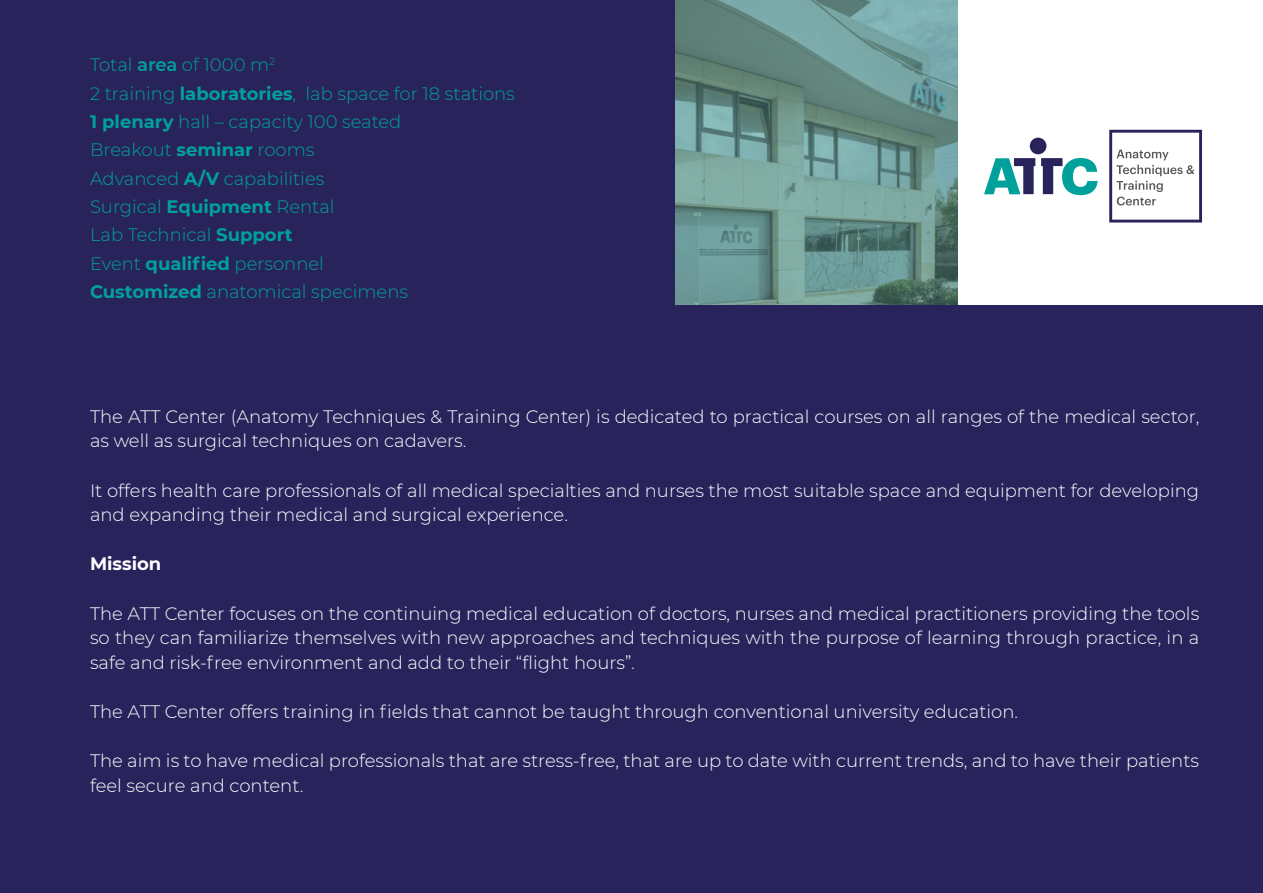
<style>
.page{position:relative;width:1263px;height:893px;background:#29235c}
.page>*{position:absolute;margin:0;border:0;box-sizing:border-box;transform-origin:0 0}
.t1{font:300 18px/24.6px "Montserrat";color:#fff}
.t2{font:300 18px "Montserrat";color:#00a19a}
.t3{font:700 18px "Montserrat";color:#fff}
.s1{font-weight:600}
.s2{font-weight:700}
</style>
<div class="page">
<div style="left:675px;top:0;width:588px;height:305px;background:#fff"></div>
<svg style="left:675px;top:0;width:283px;height:305px"></svg>
<svg style="left:984px;top:158px;width:51px;height:36px"></svg>
<svg style="left:1041px;top:158px;width:57px;height:37px"></svg>
<svg style="left:1109px;top:130px;width:93px;height:93px"></svg>
<div style="left:1030px;top:138px;width:16px;height:16px;background:#29235c;border-radius:50%"></div>
<p class="t2" style="left:90px;top:53px;width:187px">Total <span class="s1">area</span> of 1000 m<sup>2</sup></p>
<p class="t2" style="left:90px;top:81px;width:426px">2 training <span class="s2">laboratories</span>, lab space for 18 stations</p>
<p class="t2" style="left:90px;top:109px;width:313px"><span class="s2">1 plenary</span> hall – capacity 100 seated</p>
<p class="t2" style="left:90px;top:138px;width:226px">Breakout <span class="s2">seminar</span> rooms</p>
<p class="t2" style="left:90px;top:166px;width:236px">Advanced <span class="s2">A/V</span> capabilities</p>
<p class="t2" style="left:90px;top:194px;width:246px">Surgical <span class="s2">Equipment</span> Rental</p>
<p class="t2" style="left:90px;top:223px;width:204px">Lab Technical <span class="s2">Support</span></p>
<p class="t2" style="left:90px;top:251px;width:235px">Event <span class="s2">qualified</span> personnel</p>
<p class="t2" style="left:90px;top:279px;width:320px"><span class="s2">Customized</span> anatomical specimens</p>
<p class="t1" style="left:90px;top:403px;width:1111px">The ATT Center (Anatomy Techniques &amp; Training Center) is dedicated to practical courses on all ranges of the medical sector, as well as surgical techniques on cadavers.</p>
<p class="t1" style="left:90px;top:477px;width:1111px">It offers health care professionals of all medical specialties and nurses the most suitable space and equipment for developing and expanding their medical and surgical experience.</p>
<p class="t3" style="left:90px;top:551px;width:73px">Mission</p>
<p class="t1" style="left:90px;top:600px;width:1111px;text-align:justify">The ATT Center focuses on the continuing medical education of doctors, nurses and medical practitioners providing the tools so they can familiarize themselves with new approaches and techniques with the purpose of learning through practice, in a safe and risk-free environment and add to their “flight hours”.</p>
<p class="t1" style="left:90px;top:699px;width:929px">The ATT Center offers training in fields that cannot be taught through conventional university education.</p>
<p class="t1" style="left:90px;top:748px;width:1111px">The aim is to have medical professionals that are stress-free, that are up to date with current trends, and to have their patients feel secure and content.</p>
</div>
